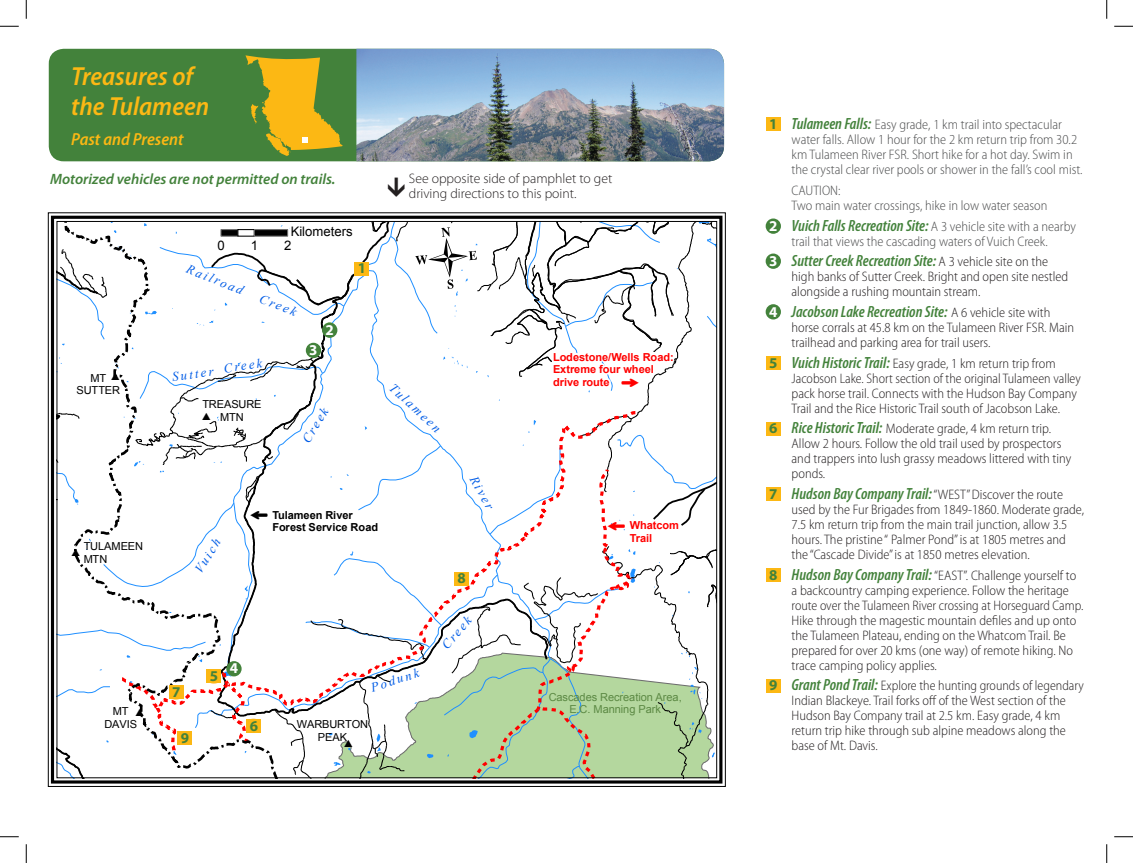
<style>
.page{position:relative;width:1133px;height:863px;background:#fff}
.page>*{position:absolute;margin:0;border:0;box-sizing:border-box;transform-origin:0 0}
.t1{font:italic 600 semi-condensed 26.25px/30px "Myriad Pro";color:#fcb814}
.t2{font:19.62px "ESRI Default Marker";color:#ffd37f}
.t3{font:19.62px "ESRI Default Marker";color:#89cd66}
.t4{font:italic 600 semi-condensed 17.5px "Myriad Pro";color:#fcb814}
.Text_Main{font:italic 600 condensed 16.25px "Myriad Pro";color:#43823b}
.Text_Main-2{font:italic 600 15px "Myriad Pro";color:#43823b}
.Title_Main{font:700 15px "Myriad Pro";color:#43823b}
.Title_Main-2{font:700 15px "Myriad Pro";color:#fff}
.Text_Main-3{font:300 semi-condensed 13.75px/15px "Myriad Pro";color:#231f20}
.Text_Main-4{font:300 semi-condensed 13.75px/15px "Myriad Pro";color:#4b4c4d}
.Text_Main-5{font:300 13.75px/15px "Myriad Pro";color:#231f20}
.t5{font:13.12px "Arial";letter-spacing:.005em;color:#000}
.t6{font:13.12px "ESRI Default Marker";color:#000}
.t7{font:italic 12.88px "Times New Roman";color:#005ce6}
.t8{font:700 11px/12.6px "Arial";letter-spacing:-.01em;color:#f00}
.t9{font:11px/12.6px "Arial";letter-spacing:-.01em;color:#000;text-align:center}
.t10{font:11px/12.6px "Arial";letter-spacing:-.01em;color:#5c8944;text-align:center}
.t11{font:700 11px/12.6px "Arial";letter-spacing:-.01em;color:#000}
.s1{font-family:"Arial";font-weight:900;font-size:11px;color:#000}
.s2{font-weight:700;font-stretch:normal;font-size:15px;color:#43823b}
.s3{font-weight:600;font-style:italic;font-stretch:condensed;font-size:16.25px;color:#43823b}
.s4{font-weight:700;font-style:normal;font-stretch:normal;font-size:15px;color:#fff}
.s5{font-weight:300;font-style:normal;font-stretch:semi-condensed;font-size:13.75px;color:#4b4c4d}
.s6{font-weight:300;font-style:normal;font-stretch:semi-condensed;font-size:13.75px;color:#231f20}
.s7{font-weight:700;font-style:normal;font-stretch:normal;font-size:15px}
</style>
<div class="page">
<div style="left:51px;top:216px;width:671px;height:567px;border:3px solid #000"></div>
<div style="left:766px;top:117px;width:14px;height:14px;background:#fcb814"></div>
<div style="left:766px;top:356px;width:14px;height:14px;background:#fcb814"></div>
<div style="left:766px;top:421px;width:14px;height:14px;background:#fcb814"></div>
<div style="left:766px;top:487px;width:14px;height:14px;background:#fcb814"></div>
<div style="left:766px;top:568px;width:14px;height:14px;background:#fcb814"></div>
<div style="left:766px;top:678px;width:14px;height:14px;background:#fcb814"></div>
<div style="left:765px;top:253px;width:16px;height:16px;background:#43823b;border-radius:50%"></div>
<div style="left:765px;top:218px;width:16px;height:16px;background:#43823b;border-radius:50%"></div>
<div style="left:765px;top:304px;width:16px;height:15px;background:#43823b;border-radius:50%"></div>
<div style="left:49px;top:49px;width:675px;height:112px;background:#43823b;border-radius:15px"></div>
<img style="left:356px;top:49px;width:368px;height:112px">
<svg style="left:245px;top:55px;width:97px;height:101px"></svg>
<svg style="left:0;top:25px;width:19px;height:2px"></svg>
<svg style="left:1114px;top:25px;width:18px;height:2px"></svg>
<svg style="left:0;top:836px;width:19px;height:1px"></svg>
<svg style="left:1114px;top:836px;width:18px;height:1px"></svg>
<svg style="left:25px;top:0;width:2px;height:19px"></svg>
<svg style="left:25px;top:844px;width:2px;height:18px"></svg>
<svg style="left:1106px;top:0;width:1px;height:19px"></svg>
<svg style="left:1106px;top:844px;width:1px;height:18px"></svg>
<svg style="left:56px;top:221px;width:661px;height:558px"></svg>
<p class="t1" style="left:71px;top:62px;width:139px">Treasures of the Tulameen</p>
<p class="t4" style="left:71px;top:130px;width:114px">Past and Present</p>
<p class="Text_Main-2" style="left:50px;top:169px;width:287px">Motorized vehicles are not permitted on trails.</p>
<p class="t5" style="left:291px;top:223px;width:63px">Kilometers</p>
<p class="t6" style="left:111px;top:368px;width:11px">#</p>
<p class="t9" style="left:77px;top:372px;width:45px">MT<br>SUTTER</p>
<p class="t5" style="left:217px;top:237px;width:9px">0</p>
<p class="t5" style="left:251px;top:237px;width:9px">1</p>
<p class="t5" style="left:284px;top:237px;width:9px">2</p>
<p class="t7" style="left:190px;top:260px;width:62px;rotate:22deg">Railroad</p>
<p class="t7" style="left:263px;top:290px;width:41px;rotate:22deg">Creek</p>
<p class="t7" style="left:171px;top:368px;width:43px;rotate:-8deg">Sutter</p>
<p class="t7" style="left:222px;top:359px;width:41px;rotate:-9deg">Creek</p>
<p class="t3" style="left:323px;top:318px;width:15px">!<span class="s1">2</span></p>
<p class="Title_Main-2" style="left:325px;top:320px;width:10px">2</p>
<p class="t3" style="left:307px;top:339px;width:15px">!<span class="s1">3</span></p>
<p class="Title_Main-2" style="left:309px;top:340px;width:10px">3</p>
<p class="t9" style="left:202px;top:398px;width:61px">TREASURE<br>MTN</p>
<p class="t6" style="left:202px;top:408px;width:11px">#</p>
<p class="t7" style="left:298px;top:437px;width:41px;rotate:-59deg">Creek</p>
<p class="t2" style="left:355px;top:257px;width:15px">!<span class="s1">1</span></p>
<p class="Title_Main" style="left:358px;top:258px;width:10px">1</p>
<p class="Text_Main-5" style="left:409px;top:171px;width:205px">See opposite side of pamphlet to get driving directions to this point.</p>
<p class="t7" style="left:397px;top:379px;width:67px;rotate:43deg">Tulameen</p>
<p class="t8" style="left:553px;top:351px;width:122px">Lodestone/Wells Road:<br>Extreme four wheel drive route</p>
<p class="t9" style="left:84px;top:540px;width:61px;text-align:left">TULAMEEN<br>MTN</p>
<p class="t6" style="left:71px;top:543px;width:11px">#</p>
<p class="t7" style="left:190px;top:567px;width:39px;rotate:-58deg">Vuich</p>
<p class="t11" style="left:272px;top:509px;width:107px">Tulameen River<br>Forest Service Road</p>
<p class="t7" style="left:481px;top:472px;width:38px;rotate:61deg">River</p>
<p class="t2" style="left:455px;top:567px;width:15px">!<span class="s1">9</span></p>
<p class="Title_Main" style="left:457px;top:568px;width:10px">8</p>
<p class="t7" style="left:437px;top:641px;width:41px;rotate:-50deg">Creek</p>
<p class="t8" style="left:630px;top:519px;width:51px">Whatcom<br>Trail</p>
<p class="t9" style="left:104px;top:705px;width:34px">MT<br>DAVIS</p>
<p class="t6" style="left:135px;top:704px;width:11px">#</p>
<p class="t2" style="left:169px;top:681px;width:15px">!<span class="s1">7</span></p>
<p class="t2" style="left:178px;top:726px;width:15px">!<span class="s1">8</span></p>
<p class="Title_Main" style="left:172px;top:682px;width:10px">7</p>
<p class="Title_Main" style="left:181px;top:727px;width:10px">9</p>
<p class="t3" style="left:227px;top:657px;width:15px">!<span class="s1">4</span></p>
<p class="Title_Main-2" style="left:230px;top:658px;width:10px">4</p>
<p class="t2" style="left:207px;top:665px;width:15px">!<span class="s1">5</span></p>
<p class="Title_Main" style="left:210px;top:666px;width:10px">5</p>
<p class="t2" style="left:247px;top:714px;width:15px">!<span class="s1">6</span></p>
<p class="Title_Main" style="left:250px;top:716px;width:10px">6</p>
<p class="t7" style="left:368px;top:679px;width:52px;rotate:-18deg">Podunk</p>
<p class="t9" style="left:297px;top:717px;width:73px">WARBURTON<br>PEAK</p>
<p class="t6" style="left:344px;top:734px;width:11px">#</p>
<p class="t10" style="left:549px;top:690px;width:134px">Cascades Recreation Area,<br>E.C. Manning Park</p>
<p class="Text_Main-4" style="left:791px;top:118px;width:292px;text-indent:-22px"><span class="s2">1</span> <span class="s3">Tulameen Falls:</span> Easy grade, 1 km trail into spectacular water falls. Allow 1 hour for the 2 km return trip from 30.2 km Tulameen River FSR. Short hike for a hot day. Swim in the crystal clear river pools or shower in the fall’s cool mist.</p>
<p class="Text_Main-4" style="left:791px;top:183px;width:257px">CAUTION:<br>Two main water crossings, hike in low water season</p>
<p class="Text_Main" style="left:769px;top:217px;width:308px"><span class="s4">2</span> Vuich Falls Recreation Site: <span class="s5">A 3 vehicle site with a nearby</span></p>
<p class="Text_Main-4" style="left:791px;top:234px;width:258px">trail that views the cascading waters of Vuich Creek.</p>
<p class="Text_Main" style="left:769px;top:252px;width:280px"><span class="s4">3</span> Sutter Creek Recreation Site: <span class="s6">A 3 vehicle site on the</span></p>
<p class="Text_Main-3" style="left:791px;top:269px;width:278px">high banks of Sutter Creek. Bright and open site nestled alongside a rushing mountain stream.</p>
<p class="Text_Main" style="left:769px;top:303px;width:283px"><span class="s4">4</span> Jacobson Lake Recreation Site: <span class="s6">A 6 vehicle site with</span></p>
<p class="Text_Main-3" style="left:791px;top:320px;width:284px">horse corrals at 45.8 km on the Tulameen River FSR. Main trailhead and parking area for trail users.</p>
<p class="Text_Main-3" style="left:791px;top:356px;width:291px;text-indent:-22px"><span class="s2">5</span> <span class="s3">Vuich Historic Trail:</span> Easy grade, 1 km return trip from Jacobson Lake. Short section of the original Tulameen valley pack horse trail. Connects with the Hudson Bay Company Trail and the Rice Historic Trail south of Jacobson Lake.</p>
<p class="Text_Main-3" style="left:791px;top:421px;width:281px;text-indent:-22px"><span class="s2">6</span> <span class="s3">Rice Historic Trail:</span> Moderate grade, 4 km return trip.<br>Allow 2 hours. Follow the old trail used by prospectors and trappers into lush grassy meadows littered with tiny ponds.</p>
<p class="Text_Main" style="left:769px;top:485px;width:295px"><span class="s7">7</span> Hudson Bay Company Trail:<span class="s6">“WEST”Discover the route</span></p>
<p class="Text_Main-3" style="left:791px;top:502px;width:294px">used by the Fur Brigades from 1849-1860. Moderate grade, 7.5 km return trip from the main trail junction, allow 3.5 hours. The pristine “ Palmer Pond”is at 1805 metres and the “Cascade Divide”is at 1850 metres elevation.</p>
<p class="Text_Main-3" style="left:791px;top:568px;width:293px;text-indent:-22px"><span class="s2">8</span> <span class="s3">Hudson Bay Company Trail:</span> “EAST”. Challenge yourself to a backcountry camping experience. Follow the heritage route over the Tulameen River crossing at Horseguard Camp.<br>Hike through the magestic mountain defiles and up onto the Tulameen Plateau, ending on the Whatcom Trail. Be prepared for over 20 kms (one way) of remote hiking. No trace camping policy applies.</p>
<p class="Text_Main-3" style="left:791px;top:678px;width:294px;text-indent:-22px"><span class="s2">9</span> <span class="s3">Grant Pond Trail:</span> Explore the hunting grounds of legendary Indian Blackeye. Trail forks off of the West section of the Hudson Bay Company trail at 2.5 km. Easy grade, 4 km return trip hike through sub alpine meadows along the base of Mt. Davis.</p>
</div>
